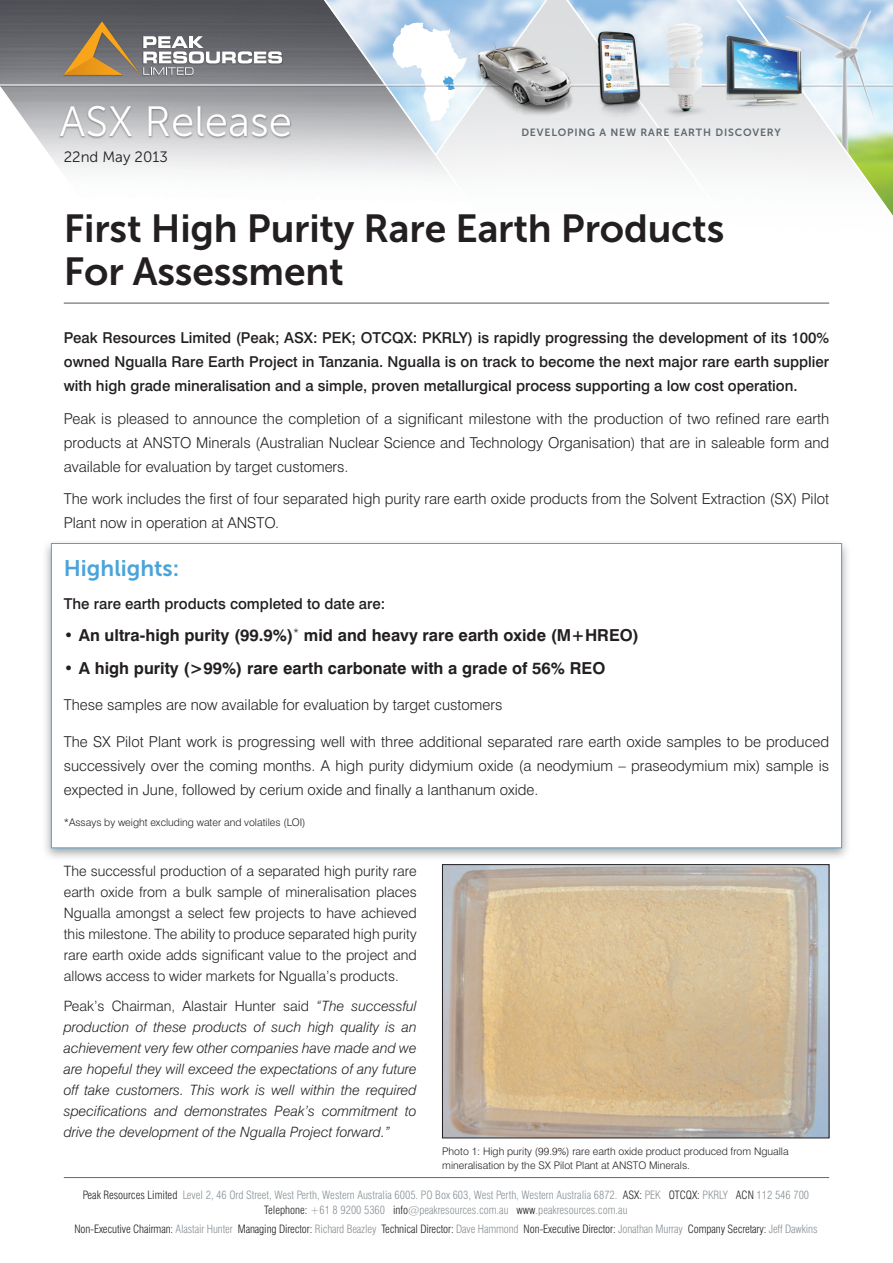
<style>
.page{position:relative;width:893px;height:1263px;background:#fff}
.page>*{position:absolute;margin:0;border:0;box-sizing:border-box;transform-origin:0 0}
.t1{font:42.3px "Museo Sans 300";color:#fff}
.t2{font:39px/43.5px "Museo Sans 700";letter-spacing:-.005em;color:#231f20}
.t3{font:22.5px "Museo Sans 700";color:#4aa4db}
.t4{font:700 16.5px "Swiss 721 BT";color:#231f20}
.t5{font:300 15px/24px "Swiss 721 BT";color:#231f20;text-align:justify}
.t6{font:500 15px/24px "Swiss 721 BT";color:#231f20;text-align:justify}
.t7{font:15px "Museo Sans 300";color:#231f20}
.t8{font:italic 300 14.25px/21px "Swiss 721 BT";color:#231f20;text-align:justify}
.t9{font:300 14.25px/21px "Swiss 721 BT";color:#231f20;text-align:justify}
.t10{font:300 condensed 11.25px/15px "Swiss 721 BT";color:#899095;text-align:center}
.t11{font:300 condensed 11.25px "Swiss 721 BT";letter-spacing:-.01em;color:#231f20}
.t12{font:300 10.5px/13.5px "Swiss 721 BT";color:#231f20}
.t13{font:10.5px "Museo Sans 700";letter-spacing:.08em;color:#5f696f}
.s1{font-style:normal}
.s2{color:#231f20}
.s3{color:#899095}
</style>
<div class="page">
<svg style="left:0;top:0;width:313px;height:173px"></svg>
<div style="left:42px;top:538px;width:809px;height:324px;background:#231f20;opacity:.4"></div>
<div style="left:51px;top:543px;width:791px;height:305px;background:#fff;border:1px solid #4aa4db"></div>
<svg style="left:313px;top:0;width:413px;height:175px"></svg>
<div style="left:58px;top:104px;width:234px;height:36px;background:#231f20;opacity:.4"></div>
<hr style="left:0;top:85px;width:449px;height:2px;background:#231f20;opacity:.4">
<hr style="left:0;top:84px;width:449px;height:2px;background:#fff">
<hr style="left:449px;top:85px;width:444px;height:2px;background:#231f20;opacity:.4">
<hr style="left:450px;top:84px;width:443px;height:2px;background:#fff">
<div style="left:143px;top:37px;width:140px;height:40px;background:#231f20;opacity:.4"></div>
<div style="left:63px;top:22px;width:78px;height:55px;background:#231f20;opacity:.4"></div>
<svg style="left:64px;top:21px;width:218px;height:54px;background:#878076"></svg>
<hr style="left:64px;top:1177px;width:765px;height:1px;background:#5f696f">
<hr style="left:64px;top:302px;width:765px;height:2px;background:#899095">
<img style="left:444px;top:866px;width:383px;height:270px">
<div style="left:442px;top:864px;width:387px;height:274px;border:1px solid #231f20"></div>
<svg style="left:726px;top:0;width:167px;height:215px"></svg>
<img style="left:470px;top:38px;width:103px;height:83px">
<img style="left:573px;top:22px;width:91px;height:106px">
<img style="left:646px;top:12px;width:77px;height:114px">
<img style="left:709px;top:27px;width:114px;height:86px">
<h1 class="t1" style="left:60px;top:99px;width:234px">ASX Release</h1>
<p class="t7" style="left:64px;top:149px;width:106px">22nd May 2013</p>
<p class="t13" style="left:521px;top:127px;width:261px">DEVELOPING A NEW RARE EARTH DISCOVERY</p>
<h2 class="t2" style="left:64px;top:207px;width:662px">First High Purity Rare Earth Products<br>For Assessment</h2>
<p class="t6" style="left:64px;top:326px;width:767px">Peak Resources Limited (Peak; ASX: PEK; OTCQX: PKRLY) is rapidly progressing the development of its 100% owned Ngualla Rare Earth Project in Tanzania. Ngualla is on track to become the next major rare earth supplier with high grade mineralisation and a simple, proven metallurgical process supporting a low cost operation.</p>
<p class="t5" style="left:64px;top:406px;width:767px">Peak is pleased to announce the completion of a significant milestone with the production of two refined rare earth products at ANSTO Minerals (Australian Nuclear Science and Technology Organisation) that are in saleable form and available for evaluation by target customers.</p>
<p class="t5" style="left:64px;top:487px;width:767px">The work includes the first of four separated high purity rare earth oxide products from the Solvent Extraction (SX) Pilot<br>Plant now in operation at ANSTO.</p>
<h3 class="t3" style="left:64px;top:556px;width:117px">Highlights:</h3>
<p class="t6" style="left:64px;top:591px;width:323px">The rare earth products completed to date are:</p>
<p class="t4" style="left:64px;top:625px;width:577px">• An ultra-high purity (99.9%)<sup>*</sup> mid and heavy rare earth oxide (M+HREO)</p>
<p class="t4" style="left:64px;top:658px;width:543px">• A high purity (&gt;99%) rare earth carbonate with a grade of 56% REO</p>
<p class="t5" style="left:64px;top:693px;width:440px">These samples are now available for evaluation by target customers</p>
<p class="t5" style="left:64px;top:730px;width:767px">The SX Pilot Plant work is progressing well with three additional separated rare earth oxide samples to be produced successively over the coming months. A high purity didymium oxide (a neodymium – praseodymium mix) sample is expected in June, followed by cerium oxide and finally a lanthanum oxide.</p>
<p class="t12" style="left:64px;top:815px;width:243px">*Assays by weight excluding water and volatiles (LOI)</p>
<p class="t9" style="left:64px;top:860px;width:354px">The successful production of a separated high purity rare earth oxide from a bulk sample of mineralisation places Ngualla amongst a select few projects to have achieved this milestone. The ability to produce separated high purity rare earth oxide adds significant value to the project and allows access to wider markets for Ngualla’s products.</p>
<p class="t8" style="left:64px;top:995px;width:354px"><span class="s1">Peak’s Chairman, Alastair Hunter said</span> “The successful production of these products of such high quality is an achievement very few other companies have made and we are hopeful they will exceed the expectations of any future off take customers. This work is well within the required specifications and demonstrates Peak’s commitment to drive the development of the Ngualla Project forward.”</p>
<p class="t12" style="left:442px;top:1145px;width:348px">Photo 1: High purity (99.9%) rare earth oxide product produced from Ngualla mineralisation by the SX Pilot Plant at ANSTO Minerals.</p>
<p class="t10" style="left:83px;top:1187px;width:728px"><span class="s2">Peak Resources Limited</span> Level 2, 46 Ord Street, West Perth, Western Australia 6005. PO Box 603, West Perth, Western Australia 6872. <span class="s2">ASX:</span> PEK <span class="s2">OTCQX:</span> PKRLY <span class="s2">ACN</span> 112 546 700<br><span class="s2">Telephone:</span> +61 8 9200 5360 <span class="s2">info</span>@peakresources.com.au <span class="s2">www</span>.peakresources.com.au</p>
<p class="t11" style="left:74px;top:1222px;width:745px">Non-Executive Chairman: <span class="s3">Alastair Hunter</span> Managing Director: <span class="s3">Richard Beazley</span> Technical Director: <span class="s3">Dave Hammond</span> Non-Executive Director: <span class="s3">Jonathan Murray</span> Company Secretary: <span class="s3">Jeff Dawkins</span></p>
</div>
